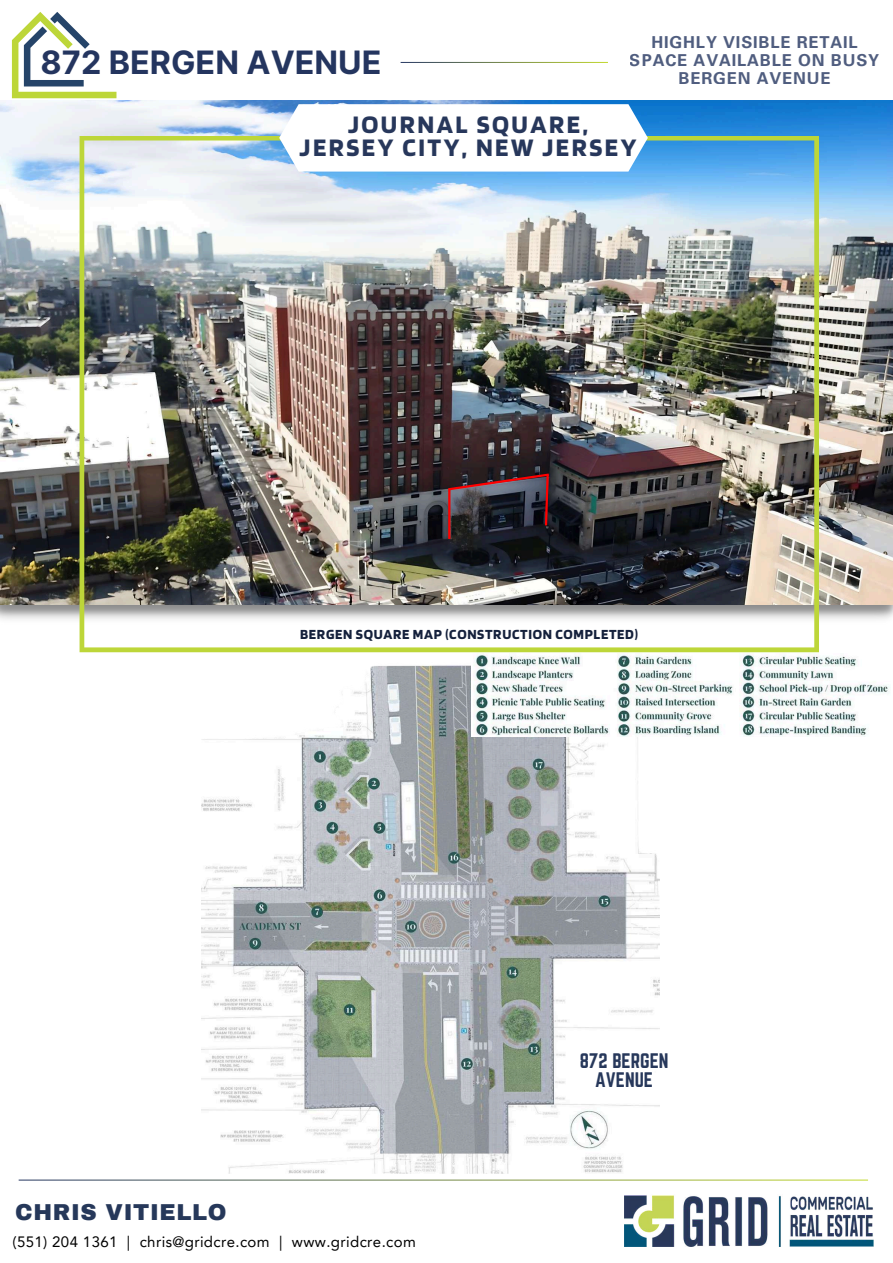
<style>
.page{position:relative;width:893px;height:1263px;background:#fff}
.page>*{position:absolute;margin:0;border:0;box-sizing:border-box;transform-origin:0 0}
.t1{font:700 32.25px "Inter";color:#24355f}
.t2{font:700 26.33px/22.6px "Blinker";letter-spacing:.095em;color:#27375b;text-align:center}
.t3{font:900 22.5px "Archivo";letter-spacing:.03em;color:#26385a}
.t4{font:18.38px/18.1px "Norwester";color:#27385b;text-align:center}
.t5{font:700 16.5px/18px "Univers LT Pro 65";letter-spacing:.05em;color:#24355f;text-align:center}
.t6{font:15px "Avenir LT Pro";letter-spacing:.025em;color:#000}
.t7{font:700 14.55px "Blinker";letter-spacing:.045em;color:#15213c}
</style>
<div class="page">
<img style="left:0;top:604px;width:893px;height:20px">
<img style="left:0;top:100px;width:893px;height:504px">
<img style="left:80px;top:136px;width:739px;height:516px">
<svg style="left:279px;top:104px;width:369px;height:68px"></svg>
<img style="left:624px;top:1195px;width:249px;height:51px">
<svg style="left:12px;top:12px;width:104px;height:86px"></svg>
<hr style="left:448px;top:488px;width:2px;height:51px;background:#f00">
<svg style="left:446px;top:472px;width:105px;height:56px;background:#42323b"></svg>
<img style="left:201px;top:652px;width:459px;height:522px">
<img style="left:471px;top:653px;width:419px;height:83px">
<svg style="left:574px;top:1022px;width:86px;height:117px"></svg>
<h1 class="t1" style="left:41px;top:43px;width:342px">872 BERGEN AVENUE</h1>
<p class="t5" style="left:630px;top:35px;width:251px">HIGHLY VISIBLE RETAIL<br>SPACE AVAILABLE ON BUSY<br>BERGEN AVENUE</p>
<h2 class="t2" style="left:299px;top:112px;width:338px">JOURNAL SQUARE,<br>JERSEY CITY, NEW JERSEY</h2>
<p class="t7" style="left:300px;top:625px;width:339px">BERGEN SQUARE MAP (CONSTRUCTION COMPLETED)</p>
<h3 class="t3" style="left:15px;top:1200px;width:213px">CHRIS VITIELLO</h3>
<p class="t6" style="left:12px;top:1236px;width:405px">(551) 204 1361 | chris@gridcre.com | www.gridcre.com</p>
<p class="t4" style="left:579px;top:1052px;width:90px">872 BERGEN<br>AVENUE</p>
</div>
